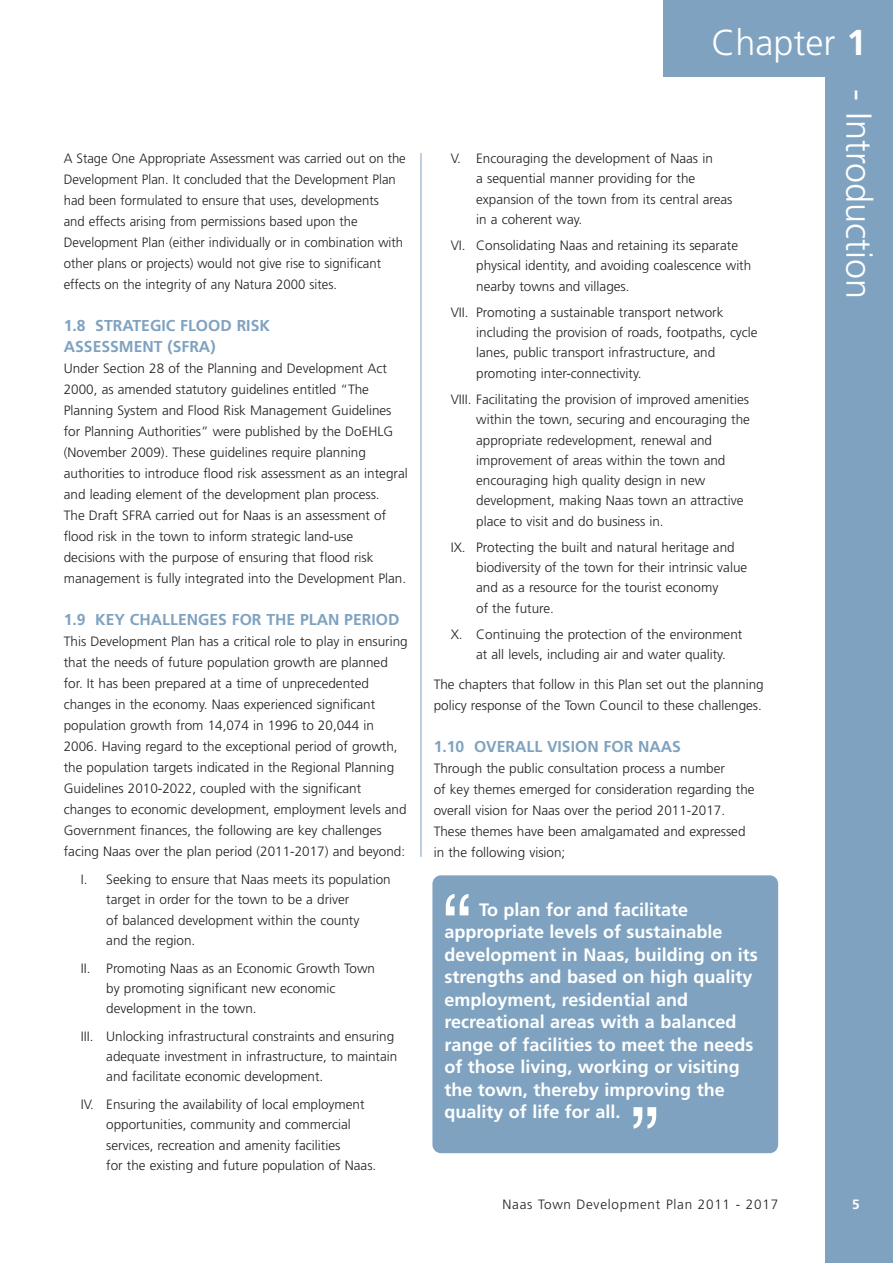
<style>
.page{position:relative;width:893px;height:1263px;background:#fff}
.page>*{position:absolute;margin:0;border:0;box-sizing:border-box;transform-origin:0 0}
.t1{font:84.6px "Helvetica";color:#fff}
.t2{font:300 36px "Frutiger";color:#fff}
.t3{font:700 18px/22.5px "Frutiger";color:#fff}
.t4{font:700 15.75px/21px "Frutiger";color:#7ea2c0}
.t5{font:300 13.5px/21px "Frutiger";color:#231f20}
.t6{font:300 13.5px "Frutiger";letter-spacing:.055em;color:#231f20}
.t7{font:700 13.5px "Frutiger";color:#fff}
.s1{font-weight:700}
</style>
<div class="page">
<div style="left:432px;top:875px;width:346px;height:278px;background:#7ea2c0;border-radius:9px"></div>
<div style="left:825px;top:0;width:68px;height:1263px;background:#7ea2c0"></div>
<div style="left:663px;top:0;width:230px;height:77px;background:#7ea2c0"></div>
<hr style="left:421px;top:153px;width:1px;height:704px;background:#7ea2c0">
<p class="t5" style="left:64px;top:149px;width:344px">A Stage One Appropriate Assessment was carried out on the Development Plan. It concluded that the Development Plan had been formulated to ensure that uses, developments<br>and effects arising from permissions based upon the Development Plan (either individually or in combination with other plans or projects) would not give rise to significant effects on the integrity of any Natura 2000 sites.</p>
<p class="t4" style="left:64px;top:316px;width:208px">1.8 STRATEGIC FLOOD RISK<br>ASSESSMENT (SFRA)</p>
<p class="t5" style="left:64px;top:359px;width:345px">Under Section 28 of the Planning and Development Act 2000, as amended statutory guidelines entitled “The Planning System and Flood Risk Management Guidelines for Planning Authorities” were published by the DoEHLG (November 2009). These guidelines require planning authorities to introduce flood risk assessment as an integral and leading element of the development plan process.<br>The Draft SFRA carried out for Naas is an assessment of flood risk in the town to inform strategic land-use decisions with the purpose of ensuring that flood risk management is fully integrated into the Development Plan.</p>
<p class="t4" style="left:64px;top:610px;width:337px">1.9 KEY CHALLENGES FOR THE PLAN PERIOD</p>
<p class="t5" style="left:64px;top:632px;width:345px">This Development Plan has a critical role to play in ensuring that the needs of future population growth are planned for. It has been prepared at a time of unprecedented changes in the economy. Naas experienced significant population growth from 14,074 in 1996 to 20,044 in 2006. Having regard to the exceptional period of growth, the population targets indicated in the Regional Planning Guidelines 2010-2022, coupled with the significant changes to economic development, employment levels and Government finances, the following are key challenges facing Naas over the plan period (2011-2017) and beyond:</p>
<p class="t5" style="left:106px;top:870px;width:286px;line-height:20.2px;text-indent:-26px">I. Seeking to ensure that Naas meets its population target in order for the town to be a driver<br>of balanced development within the county<br>and the region.</p>
<p class="t5" style="left:106px;top:959px;width:270px;line-height:20.2px;text-indent:-26px">II. Promoting Naas as an Economic Growth Town by promoting significant new economic development in the town.</p>
<p class="t5" style="left:106px;top:1027px;width:293px;line-height:20.2px;text-indent:-26px">III. Unlocking infrastructural constraints and ensuring adequate investment in infrastructure, to maintain and facilitate economic development.</p>
<p class="t5" style="left:106px;top:1095px;width:272px;line-height:20.2px;text-indent:-25px">IV. Ensuring the availability of local employment opportunities, community and commercial services, recreation and amenity facilities<br>for the existing and future population of Naas.</p>
<h2 class="t2" style="left:711px;top:28px;width:157px">Chapter <span class="s1">1</span></h2>
<p class="t5" style="left:476px;top:149px;width:258px;line-height:20.2px;text-indent:-26px">V. Encouraging the development of Naas in<br>a sequential manner providing for the expansion of the town from its central areas in a coherent way.</p>
<p class="t5" style="left:476px;top:236px;width:277px;line-height:20.2px;text-indent:-26px">VI. Consolidating Naas and retaining its separate physical identity, and avoiding coalescence with nearby towns and villages.</p>
<p class="t5" style="left:476px;top:303px;width:283px;line-height:20.2px;text-indent:-26px">VII. Promoting a sustainable transport network including the provision of roads, footpaths, cycle lanes, public transport infrastructure, and promoting inter-connectivity.</p>
<p class="t5" style="left:476px;top:390px;width:275px;line-height:20.2px;text-indent:-26px">VIII. Facilitating the provision of improved amenities within the town, securing and encouraging the appropriate redevelopment, renewal and improvement of areas within the town and encouraging high quality design in new development, making Naas town an attractive place to visit and do business in.</p>
<p class="t5" style="left:476px;top:538px;width:273px;line-height:20.2px;text-indent:-26px">IX. Protecting the built and natural heritage and biodiversity of the town for their intrinsic value and as a resource for the tourist economy<br>of the future.</p>
<p class="t5" style="left:476px;top:625px;width:268px;line-height:20.2px;text-indent:-26px">X. Continuing the protection of the environment at all levels, including air and water quality.</p>
<p class="t5" style="left:434px;top:675px;width:331px">The chapters that follow in this Plan set out the planning policy response of the Town Council to these challenges.</p>
<p class="t4" style="left:434px;top:737px;width:249px">1.10 OVERALL VISION FOR NAAS</p>
<p class="t5" style="left:434px;top:759px;width:322px">Through the public consultation process a number<br>of key themes emerged for consideration regarding the overall vision for Naas over the period 2011-2017.<br>These themes have been amalgamated and expressed in the following vision;</p>
<h1 class="t1" style="left:443px;top:890px;width:30px">“</h1>
<p class="t3" style="left:444px;top:899px;width:315px;text-indent:35px">To plan for and facilitate appropriate levels of sustainable development in Naas, building on its strengths and based on high quality employment, residential and recreational areas with a balanced range of facilities to meet the needs of those living, working or visiting the town, thereby improving the quality of life for all.</p>
<h1 class="t1" style="left:659px;top:1132px;width:30px;rotate:-180deg">“</h1>
<h2 class="t2" style="left:873px;top:89px;width:212px;rotate:90deg">- Introduction</h2>
<p class="t6" style="left:502px;top:1199px;width:277px">Naas Town Development Plan 2011 - 2017</p>
<p class="t7" style="left:852px;top:1199px;width:9px">5</p>
</div>
